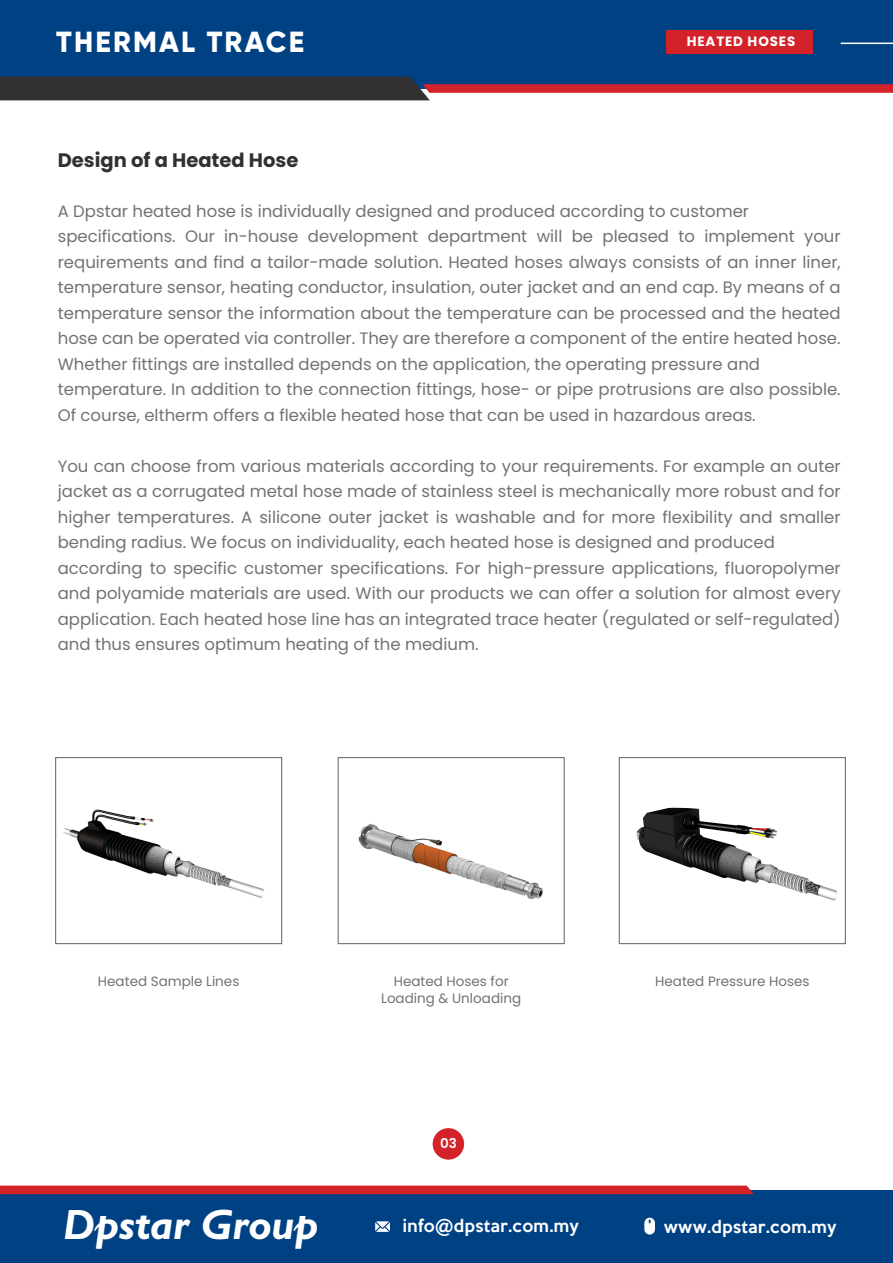
<style>
.page{position:relative;width:893px;height:1263px;background:#fff}
.page>*{position:absolute;margin:0;border:0;box-sizing:border-box;transform-origin:0 0}
.t1{font:italic 700 42.45px "Gill Sans";color:#fff}
.t2{font:800 29.1px "Gilroy";letter-spacing:.075em;color:#fff}
.t3{font:700 19.5px "Poppins";color:#323031}
.t4{font:16.5px/25.5px "Poppins";color:#727272}
.t5{font:500 15.9px "Keep Calm";letter-spacing:.025em;color:#fff}
.t6{font:13.5px "Poppins";color:#727272}
.t7{font:700 13.5px "Poppins";letter-spacing:.065em;color:#fff}
.t8{font:600 13.5px "Poppins";color:#fff}
</style>
<div class="page">
<div style="left:0;top:1190px;width:893px;height:73px;background:#004183"></div>
<svg style="left:375px;top:1221px;width:15px;height:11px"></svg>
<svg style="left:644px;top:1218px;width:11px;height:16px"></svg>
<svg style="left:0;top:1185px;width:754px;height:9px;background:#d53138"></svg>
<div style="left:433px;top:1128px;width:31px;height:32px;background:#d32229;border-radius:50%"></div>
<div style="left:55px;top:757px;width:227px;height:187px;border:1px solid #727272"></div>
<img style="left:63px;top:809px;width:201px;height:89px">
<div style="left:338px;top:757px;width:227px;height:187px;border:1px solid #727272"></div>
<img style="left:337px;top:815px;width:206px;height:92px">
<div style="left:619px;top:757px;width:227px;height:187px;border:1px solid #727272"></div>
<img style="left:636px;top:808px;width:201px;height:93px">
<div style="left:0;top:0;width:893px;height:89px;background:#004183"></div>
<svg style="left:0;top:77px;width:893px;height:23px"></svg>
<div style="left:667px;top:31px;width:146px;height:23px;background:#d32229"></div>
<hr style="left:841px;top:43px;width:52px;height:1px;background:#fff">
<h2 class="t2" style="left:56px;top:23px;width:249px">THERMAL TRACE</h2>
<p class="t7" style="left:687px;top:34px;width:110px">HEATED HOSES</p>
<p class="t3" style="left:58px;top:149px;width:242px">Design of a Heated Hose</p>
<p class="t4" style="left:58px;top:198px;width:784px">A Dpstar heated hose is individually designed and produced according to customer specifications. Our in-house development department will be pleased to implement your requirements and find a tailor-made solution. Heated hoses always consists of an inner liner, temperature sensor, heating conductor, insulation, outer jacket and an end cap. By means of a temperature sensor the information about the temperature can be processed and the heated hose can be operated via controller. They are therefore a component of the entire heated hose.<br>Whether fittings are installed depends on the application, the operating pressure and temperature. In addition to the connection fittings, hose- or pipe protrusions are also possible.<br>Of course, eltherm offers a flexible heated hose that can be used in hazardous areas.</p>
<p class="t4" style="left:58px;top:453px;width:784px">You can choose from various materials according to your requirements. For example an outer jacket as a corrugated metal hose made of stainless steel is mechanically more robust and for higher temperatures. A silicone outer jacket is washable and for more flexibility and smaller bending radius. We focus on individuality, each heated hose is designed and produced according to specific customer specifications. For high-pressure applications, fluoropolymer and polyamide materials are used. With our products we can offer a solution for almost every application. Each heated hose line has an integrated trace heater (regulated or self-regulated) and thus ensures optimum heating of the medium.</p>
<p class="t6" style="left:98px;top:974px;width:143px">Heated Sample Lines</p>
<p class="t6" style="left:394px;top:974px;width:117px">Heated Hoses for</p>
<p class="t6" style="left:655px;top:974px;width:156px">Heated Pressure Hoses</p>
<p class="t6" style="left:381px;top:990px;width:142px">Loading &amp; Unloading</p>
<p class="t8" style="left:440px;top:1136px;width:18px">03</p>
<h1 class="t1" style="left:63px;top:1198px;width:257px">Dpstar Group</h1>
<p class="t5" style="left:403px;top:1212px;width:178px">info@dpstar.com.my</p>
<p class="t5" style="left:664px;top:1212px;width:174px">www.dpstar.com.my</p>
</div>
